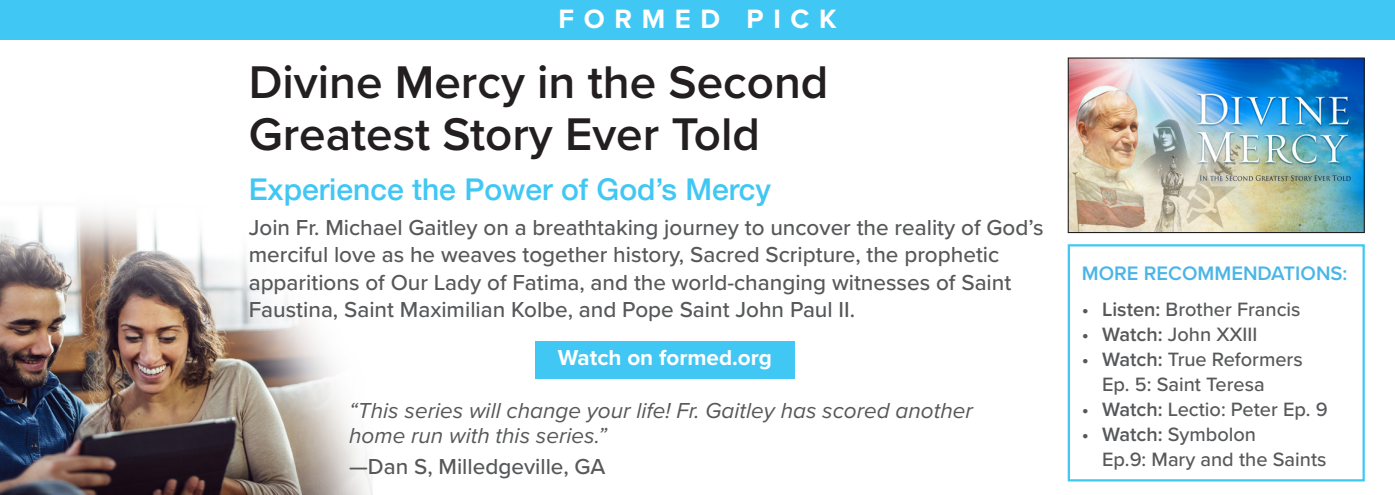
<style>
.page{position:relative;width:1395px;height:495px;background:#fff}
.page>*{position:absolute;margin:0;border:0;box-sizing:border-box;transform-origin:0 0}
.t1{font:600 47.5px/52.5px "Proxima Nova";color:#231f20}
.t2{font:500 30px "Helvetica Neue";color:#40c7f4}
.t3{font:700 27.5px "Proxima Nova";letter-spacing:.35em;color:#fff}
.t4{font:500 22.5px/27.5px "Proxima Nova";color:#57585a}
.t5{font:italic 22.5px/25px "Proxima Nova";color:#57585a}
.t6{font:700 22.5px "Proxima Nova";color:#fff}
.t7{font:600 20.25px "Proxima Nova";color:#4bb5e7}
.t8{font:500 20px/25px "Proxima Nova";color:#57585a}
.s1{font-weight:600}
</style>
<div class="page">
<img style="left:0;top:211px;width:373px;height:284px">
<div style="left:0;top:0;width:1395px;height:39px;background:#40c7f4"></div>
<img style="left:1070px;top:59px;width:293px;height:172px">
<div style="left:1068px;top:57px;width:297px;height:176px;border:1px solid #231f20"></div>
<div style="left:535px;top:342px;width:260px;height:37px;background:#40c7f4"></div>
<div style="left:1068px;top:244px;width:297px;height:238px;border:2px solid #40c7f4"></div>
<p class="t3" style="left:558px;top:-2px;width:280px">FORMED PICK</p>
<p class="t1" style="left:249px;top:54px;width:581px">Divine Mercy in the Second<br>Greatest Story Ever Told</p>
<p class="t2" style="left:249px;top:165px;width:524px">Experience the Power of God’s Mercy</p>
<p class="t4" style="left:249px;top:213px;width:796px">Join Fr. Michael Gaitley on a breathtaking journey to uncover the reality of God’s merciful love as he weaves together history, Sacred Scripture, the prophetic apparitions of Our Lady of Fatima, and the world-changing witnesses of Saint Faustina, Saint Maximilian Kolbe, and Pope Saint John Paul II.</p>
<p class="t6" style="left:558px;top:341px;width:216px">Watch on formed.org</p>
<p class="t5" style="left:349px;top:397px;width:625px">“This series will change your life! Fr. Gaitley has scored another home run with this series.”</p>
<p class="t4" style="left:349px;top:452px;width:258px">—Dan S, Milledgeville, GA</p>
<p class="t7" style="left:1082px;top:258px;width:267px">MORE RECOMMENDATIONS:</p>
<p class="t8" style="left:1082px;top:296px;width:220px">• <span class="s1">Listen:</span> Brother Francis</p>
<p class="t8" style="left:1082px;top:321px;width:177px">• <span class="s1">Watch:</span> John XXIII</p>
<p class="t8" style="left:1102px;top:346px;width:202px;text-indent:-20px">• <span class="s1">Watch:</span> True Reformers<br>Ep. 5: Saint Teresa</p>
<p class="t8" style="left:1082px;top:396px;width:247px">• <span class="s1">Watch:</span> Lectio: Peter Ep. 9</p>
<p class="t8" style="left:1082px;top:421px;width:176px">• <span class="s1">Watch:</span> Symbolon</p>
<p class="t8" style="left:1102px;top:446px;width:226px">Ep.9: Mary and the Saints</p>
</div>
